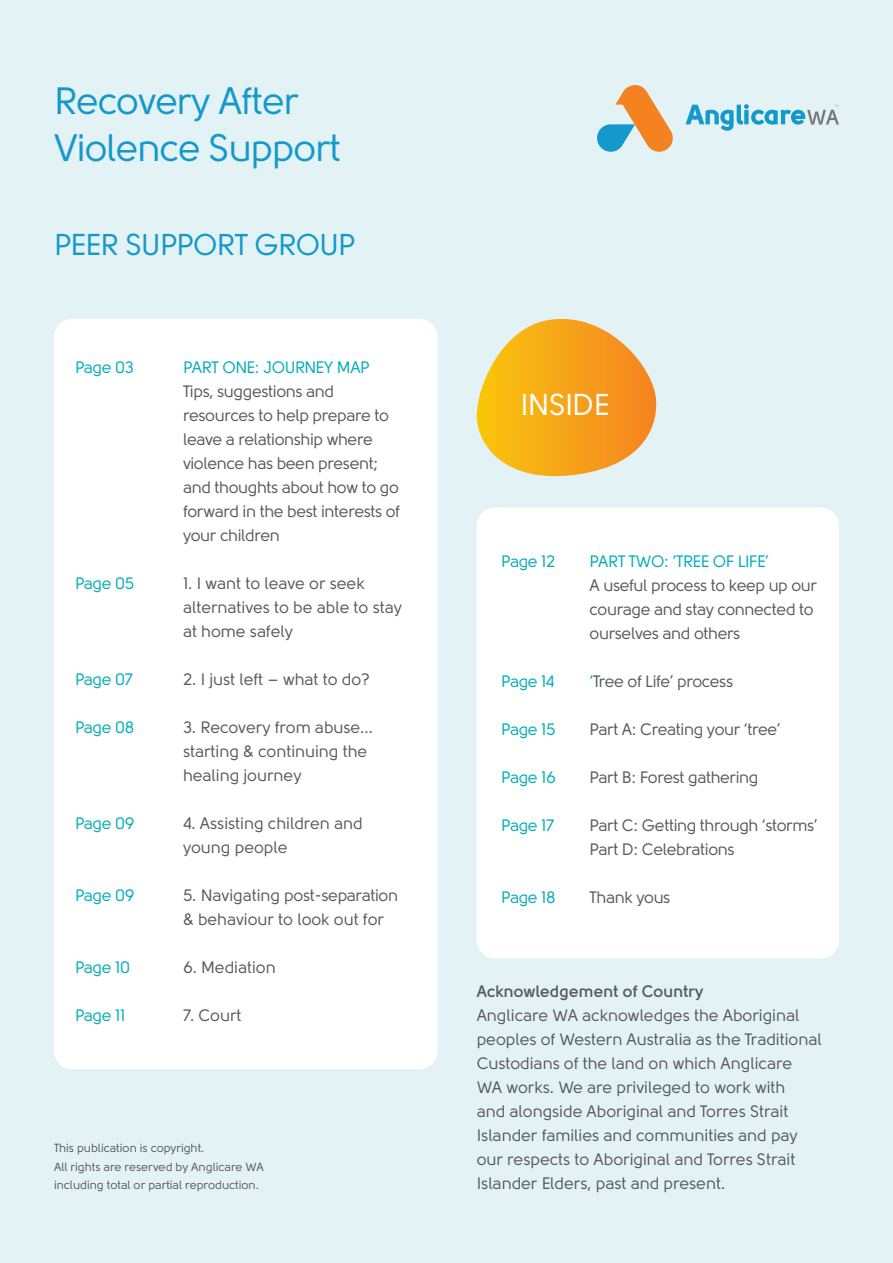
<style>
.page{position:relative;width:893px;height:1263px;background:#e3f3f5}
.page>*{position:absolute;margin:0;border:0;box-sizing:border-box;transform-origin:0 0}
.t1{font:37.95px/47.1px "Solomon";letter-spacing:-.02em;color:#1598cb}
.t2{font:30px "Solomon";letter-spacing:-.02em;color:#1598cb}
.t3{font:30px "Solomon";letter-spacing:-.02em;color:#fff}
.t4{font:16.5px/24px "Solomon";color:#58595b}
.t5{font:16.5px/24px "Solomon";letter-spacing:-.02em;color:#58595b}
.t6{font:16.5px "Solomon";letter-spacing:-.02em;color:#00acbd}
.t7{font:700 16.5px "Solomon";color:#58595b}
.t8{font:11.85px/18.3px "Solomon";color:#58595b}
.s1{color:#00acbd}
</style>
<div class="page">
<div style="left:54px;top:319px;width:383px;height:750px;background:#fff;border-radius:18px"></div>
<div style="left:477px;top:508px;width:362px;height:450px;background:#fff;border-radius:18px"></div>
<svg style="left:597px;top:85px;width:76px;height:67px"></svg>
<svg style="left:686px;top:104px;width:153px;height:27px"></svg>
<svg style="left:477px;top:319px;width:180px;height:158px"></svg>
<h1 class="t1" style="left:54px;top:77px;width:289px">Recovery After<br>Violence Support</h1>
<h2 class="t2" style="left:54px;top:228px;width:303px">PEER SUPPORT GROUP</h2>
<p class="t6" style="left:75px;top:358px;width:60px">Page 03</p>
<p class="t6" style="left:183px;top:358px;width:188px">PART ONE: JOURNEY MAP</p>
<p class="t5" style="left:183px;top:379px;width:218px">Tips, suggestions and resources to help prepare to leave a relationship where violence has been present; and thoughts about how to go forward in the best interests of your children</p>
<p class="t6" style="left:75px;top:574px;width:61px">Page 05</p>
<p class="t4" style="left:183px;top:572px;width:220px">1. I want to leave or seek alternatives to be able to stay at home safely</p>
<p class="t6" style="left:75px;top:670px;width:59px">Page 07</p>
<p class="t4" style="left:183px;top:668px;width:188px">2. I just left – what to do?</p>
<p class="t6" style="left:75px;top:718px;width:61px">Page 08</p>
<p class="t4" style="left:183px;top:716px;width:191px">3. Recovery from abuse... starting &amp; continuing the healing journey</p>
<p class="t6" style="left:75px;top:814px;width:61px">Page 09</p>
<p class="t4" style="left:183px;top:812px;width:181px">4. Assisting children and young people</p>
<p class="t6" style="left:75px;top:886px;width:61px">Page 09</p>
<p class="t4" style="left:183px;top:884px;width:217px">5. Navigating post-separation &amp; behaviour to look out for</p>
<p class="t6" style="left:75px;top:958px;width:56px">Page 10</p>
<p class="t4" style="left:183px;top:956px;width:94px">6. Mediation</p>
<p class="t6" style="left:75px;top:1006px;width:52px">Page 11</p>
<p class="t4" style="left:183px;top:1004px;width:60px">7. Court</p>
<p class="t8" style="left:54px;top:1139px;width:211px">This publication is copyright.<br>All rights are reserved by Anglicare WA including total or partial reproduction.</p>
<h2 class="t3" style="left:520px;top:388px;width:90px">INSIDE</h2>
<p class="t6" style="left:501px;top:552px;width:56px">Page 12</p>
<p class="t6" style="left:590px;top:552px;width:181px">PART TWO: ‘TREE OF LIFE’</p>
<p class="t5" style="left:590px;top:573px;width:229px">A useful process to keep up our courage and stay connected to ourselves and others</p>
<p class="t6" style="left:501px;top:672px;width:55px">Page 14</p>
<p class="t5" style="left:590px;top:669px;width:145px"><span class="s1">‘</span>Tree of Life’ process</p>
<p class="t6" style="left:501px;top:720px;width:56px">Page 15</p>
<p class="t5" style="left:590px;top:717px;width:192px">Part A: Creating your ‘tree’</p>
<p class="t6" style="left:501px;top:768px;width:56px">Page 16</p>
<p class="t5" style="left:590px;top:765px;width:170px">Part B: Forest gathering</p>
<p class="t6" style="left:501px;top:816px;width:55px">Page 17</p>
<p class="t5" style="left:590px;top:813px;width:229px">Part C: Getting through ‘storms’<br>Part D: Celebrations</p>
<p class="t6" style="left:501px;top:888px;width:56px">Page 18</p>
<p class="t5" style="left:590px;top:885px;width:82px">Thank yous</p>
<p class="t7" style="left:477px;top:982px;width:228px">Acknowledgement of Country</p>
<p class="t4" style="left:477px;top:1004px;width:346px">Anglicare WA acknowledges the Aboriginal peoples of Western Australia as the Traditional Custodians of the land on which Anglicare WA works. We are privileged to work with<br>and alongside Aboriginal and Torres Strait Islander families and communities and pay our respects to Aboriginal and Torres Strait Islander Elders, past and present.</p>
</div>
